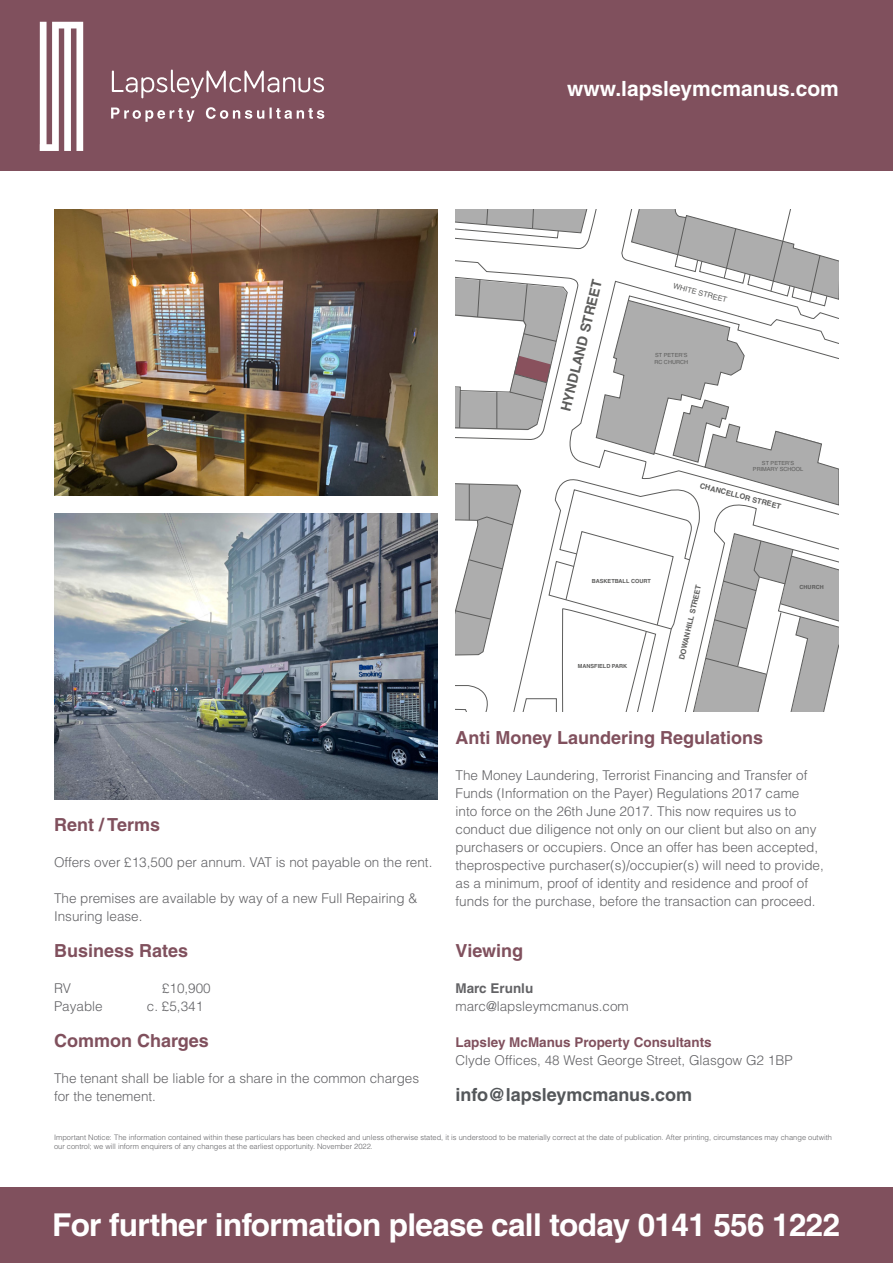
<style>
.page{position:relative;width:893px;height:1263px;background:#fff}
.page>*{position:absolute;margin:0;border:0;box-sizing:border-box;transform-origin:0 0}
.t1{font:700 31.5px "Helvetica LT";letter-spacing:-.02em;color:#fff}
.t2{font:700 21px "Helvetica LT";color:#fff}
.t3{font:700 18px "Helvetica LT";color:#80505d}
.t4{font:700 18px "Helvetica LT";color:#54575a}
.t5{font:700 13.8px "Helvetica LT";color:#5c5c5b}
.t6{font:300 13.5px/18px "Helvetica LT";color:#636366}
.t7{font:700 13.5px "Helvetica LT";color:#80505d}
.t8{font:700 13.5px "Helvetica LT";color:#636366}
.t9{font:300 7.5px/9px "Helvetica LT";color:#636366}
.t10{font:700 7.5px "Helvetica LT";color:#5c5c5b}
.t11{font:7.5px "Helvetica LT";color:#5c5c5b}
.t12{font:5.55px/6.3px "Helvetica LT";color:#5c5c5b;text-align:center}
.t13{font:700 5.55px "Helvetica LT";color:#5c5c5b}
</style>
<div class="page">
<div style="left:0;top:0;width:893px;height:171px;background:#80505d"></div>
<svg style="left:40px;top:22px;width:43px;height:129px"></svg>
<div style="left:0;top:1188px;width:893px;height:75px;background:#80505d"></div>
<svg style="left:112px;top:70px;width:212px;height:28px"></svg>
<svg style="left:111px;top:107px;width:213px;height:15px"></svg>
<svg style="left:455px;top:209px;width:384px;height:503px"></svg>
<img style="left:54px;top:209px;width:383px;height:286px">
<img style="left:54px;top:513px;width:383px;height:287px">
<h2 class="t2" style="left:567px;top:76px;width:273px">www.lapsleymcmanus.com</h2>
<p class="t5" style="left:557px;top:409px;width:137px;rotate:-76deg">HYNDLAND STREET</p>
<p class="t11" style="left:674px;top:281px;width:57px;rotate:15deg">WHITE STREET</p>
<p class="t12" style="left:654px;top:352px;width:35px;text-align:left">ST PETER’S<br>RC CHURCH</p>
<p class="t12" style="left:753px;top:460px;width:52px">ST PETER’S<br>PRIMARY SCHOOL</p>
<p class="t10" style="left:701px;top:481px;width:85px;rotate:15deg">CHANCELLOR STREET</p>
<p class="t13" style="left:592px;top:577px;width:60px">BASKETBALL COURT</p>
<p class="t13" style="left:578px;top:662px;width:51px">MANSFIELD PARK</p>
<p class="t10" style="left:677px;top:658px;width:78px;rotate:-77deg">DOWANHILL STREET</p>
<p class="t13" style="left:800px;top:583px;width:26px">CHURCH</p>
<h3 class="t3" style="left:54px;top:813px;width:108px">Rent / Terms</h3>
<p class="t6" style="left:54px;top:853px;width:380px">Offers over £13,500 per annum. VAT is not payable on the rent.</p>
<p class="t6" style="left:54px;top:889px;width:365px">The premises are available by way of a new Full Repairing &amp;<br>Insuring lease.</p>
<h3 class="t3" style="left:54px;top:939px;width:136px">Business Rates</h3>
<p class="t6" style="left:54px;top:979px;width:19px">RV</p>
<p class="t6" style="left:162px;top:979px;width:50px">£10,900</p>
<p class="t6" style="left:54px;top:997px;width:50px">Payable</p>
<p class="t6" style="left:147px;top:997px;width:58px">c. £5,341</p>
<h3 class="t3" style="left:54px;top:1029px;width:156px">Common Charges</h3>
<p class="t6" style="left:54px;top:1069px;width:367px">The tenant shall be liable for a share in the common charges for the tenement.</p>
<h3 class="t3" style="left:455px;top:726px;width:309px">Anti Money Laundering Regulations</h3>
<p class="t6" style="left:455px;top:766px;width:370px">The Money Laundering, Terrorist Financing and Transfer of Funds (Information on the Payer) Regulations 2017 came into force on the 26th June 2017. This now requires us to conduct due diligence not only on our client but also on any purchasers or occupiers. Once an offer has been accepted, theprospective purchaser(s)/occupier(s) will need to provide, as a minimum, proof of identity and residence and proof of funds for the purchase, before the transaction can proceed.</p>
<h3 class="t3" style="left:455px;top:939px;width:69px">Viewing</h3>
<p class="t8" style="left:455px;top:980px;width:79px">Marc Erunlu</p>
<p class="t6" style="left:455px;top:997px;width:175px">marc@lapsleymcmanus.com</p>
<p class="t7" style="left:455px;top:1034px;width:258px">Lapsley McManus Property Consultants</p>
<p class="t6" style="left:455px;top:1051px;width:339px">Clyde Offices, 48 West George Street, Glasgow G2 1BP</p>
<h3 class="t4" style="left:455px;top:1083px;width:238px">info@lapsleymcmanus.com</h3>
<p class="t9" style="left:54px;top:1133px;width:779px">Important Notice: The information contained within these particulars has been checked and unless otherwise stated, it is understood to be materially correct at the date of publication. After printing, circumstances may change outwith our control; we will inform enquirers of any changes at the earliest opportunity. November 2022.</p>
<h1 class="t1" style="left:52px;top:1205px;width:790px">For further information please call today 0141 556 1222</h1>
</div>
